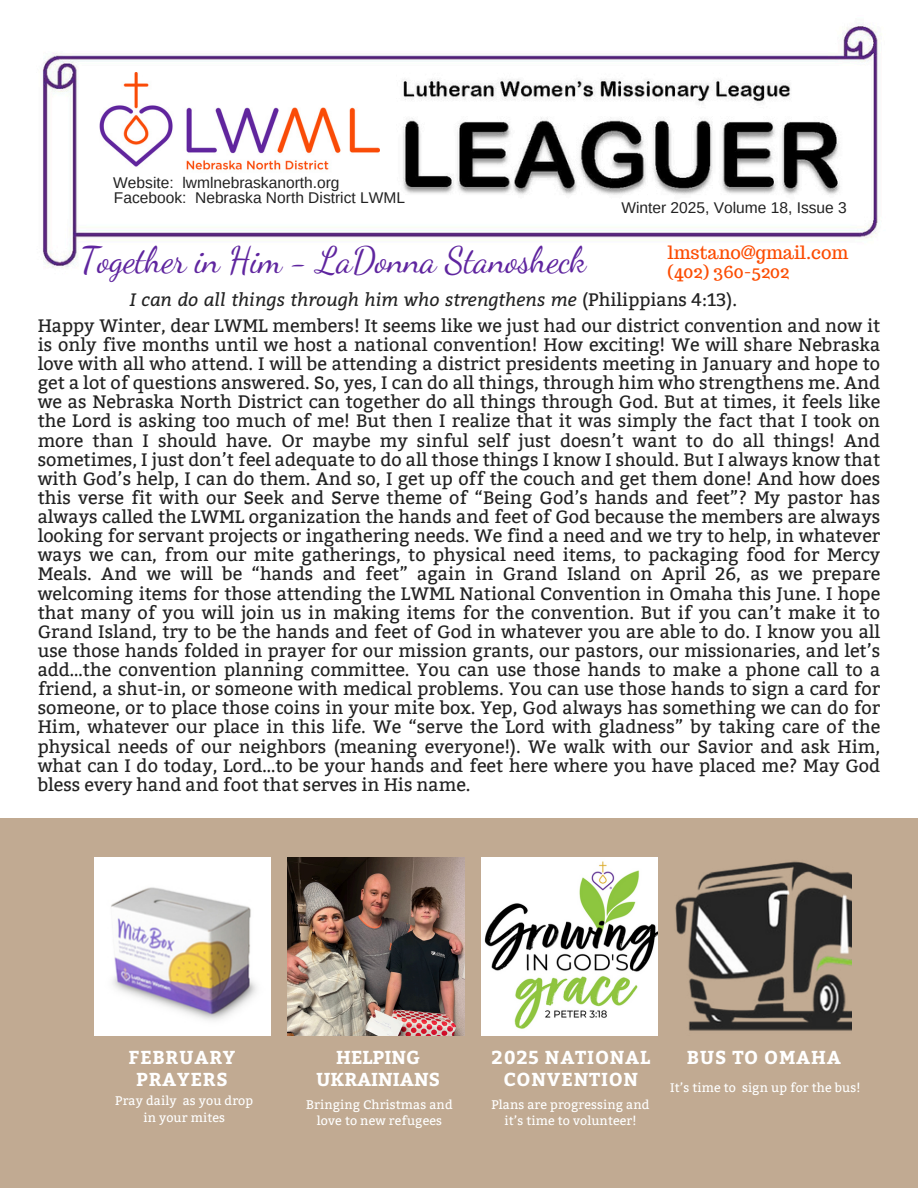
<style>
.page{position:relative;width:918px;height:1188px;background:#fff}
.page>*{position:absolute;margin:0;border:0;box-sizing:border-box;transform-origin:0 0}
.t1{font:36px "Dancing Script";letter-spacing:-.01em;color:#5f259f}
.t2{font:700 18.75px/21.3px "Bitter";letter-spacing:.04em;color:#fff;text-align:center}
.t3{font:700 18.75px/21.3px "Bitter";color:#fff;text-align:center}
.t4{font:18px/19.2px "Bitter";color:#222}
.t5{font:18px/19.2px "Trocchi";color:#fc4c02}
.t6{font:15.6px "Arimo";color:#222}
.t7{font:12.45px/16.6px "Bitter";letter-spacing:.01em;color:#fff;text-align:center}
.s1{font-style:italic}
</style>
<div class="page">
<img style="left:42px;top:23px;width:838px;height:245px">
<div style="left:0;top:818px;width:918px;height:370px;background:#c1aa92"></div>
<img style="left:94px;top:858px;width:177px;height:177px">
<img style="left:288px;top:858px;width:176px;height:177px">
<img style="left:675px;top:861px;width:176px;height:170px">
<img style="left:481px;top:858px;width:177px;height:177px">
<img style="left:99px;top:72px;width:280px;height:103px">
<p class="t6" style="left:113px;top:174px;width:228px">Website: lwmlnebraskanorth.org</p>
<h2 class="t6" style="left:114px;top:189px;width:293px">Facebook: Nebraska North District LWML</h2>
<h2 class="t6" style="left:621px;top:199px;width:227px">Winter 2025, Volume 18, Issue 3</h2>
<p class="t1" style="left:80px;top:239px;width:508px">Together in Him - LaDonna Stanosheck</p>
<h4 class="t5" style="left:667px;top:243px;width:182px">lmstano@gmail.com (402) 360-5202</h4>
<p class="t4" style="left:38px;top:287px;width:844px;line-height:25.8px;text-indent:92px"><span class="s1">I can do all things through him who strengthens me</span> (Philippians 4:13).<br>Happy Winter, dear LWML members! It seems like we just had our district convention and now it</p>
<p class="t4" style="left:38px;top:335px;width:844px;text-align:justify">is only five months until we host a national convention! How exciting! We will share Nebraska love with all who attend. I will be attending a district presidents meeting in January and hope to get a lot of questions answered. So, yes, I can do all things, through him who strengthens me. And we as Nebraska North District can together do all things through God. But at times, it feels like the Lord is asking too much of me! But then I realize that it was simply the fact that I took on more than I should have. Or maybe my sinful self just doesn’t want to do all things! And sometimes, I just don’t feel adequate to do all those things I know I should. But I always know that with God’s help, I can do them. And so, I get up off the couch and get them done! And how does this verse fit with our Seek and Serve theme of “Being God’s hands and feet”? My pastor has always called the LWML organization the hands and feet of God because the members are always looking for servant projects or ingathering needs. We find a need and we try to help, in whatever ways we can, from our mite gatherings, to physical need items, to packaging food for Mercy Meals. And we will be “hands and feet” again in Grand Island on April 26, as we prepare welcoming items for those attending the LWML National Convention in Omaha this June. I hope that many of you will join us in making items for the convention. But if you can’t make it to Grand Island, try to be the hands and feet of God in whatever you are able to do. I know you all use those hands folded in prayer for our mission grants, our pastors, our missionaries, and let’s add…the convention planning committee. You can use those hands to make a phone call to a friend, a shut-in, or someone with medical problems. You can use those hands to sign a card for someone, or to place those coins in your mite box. Yep, God always has something we can do for Him, whatever our place in this life. We “serve the Lord with gladness” by taking care of the physical needs of our neighbors (meaning everyone!). We walk with our Savior and ask Him, what can I do today, Lord…to be your hands and feet here where you have placed me? May God bless every hand and foot that serves in His name.</p>
<h4 class="t2" style="left:129px;top:1046px;width:108px">FEBRUARY<br>PRAYERS</h4>
<h4 class="t7" style="left:115px;top:1093px;width:139px">Pray daily as you drop in your mites</h4>
<h1 class="t3" style="left:316px;top:1046px;width:126px">HELPING<br>UKRAINIANS</h1>
<h3 class="t7" style="left:306px;top:1096px;width:148px">Bringing Christmas and love to new refugees</h3>
<h3 class="t2" style="left:492px;top:1046px;width:160px">2025 NATIONAL<br>CONVENTION</h3>
<p class="t7" style="left:491px;top:1096px;width:160px">Plans are progressing and it’s time to volunteer!</p>
<p class="t2" style="left:687px;top:1046px;width:156px">BUS TO OMAHA</p>
<h2 class="t7" style="left:670px;top:1080px;width:192px">It’s time to sign up for the bus!</h2>
</div>
